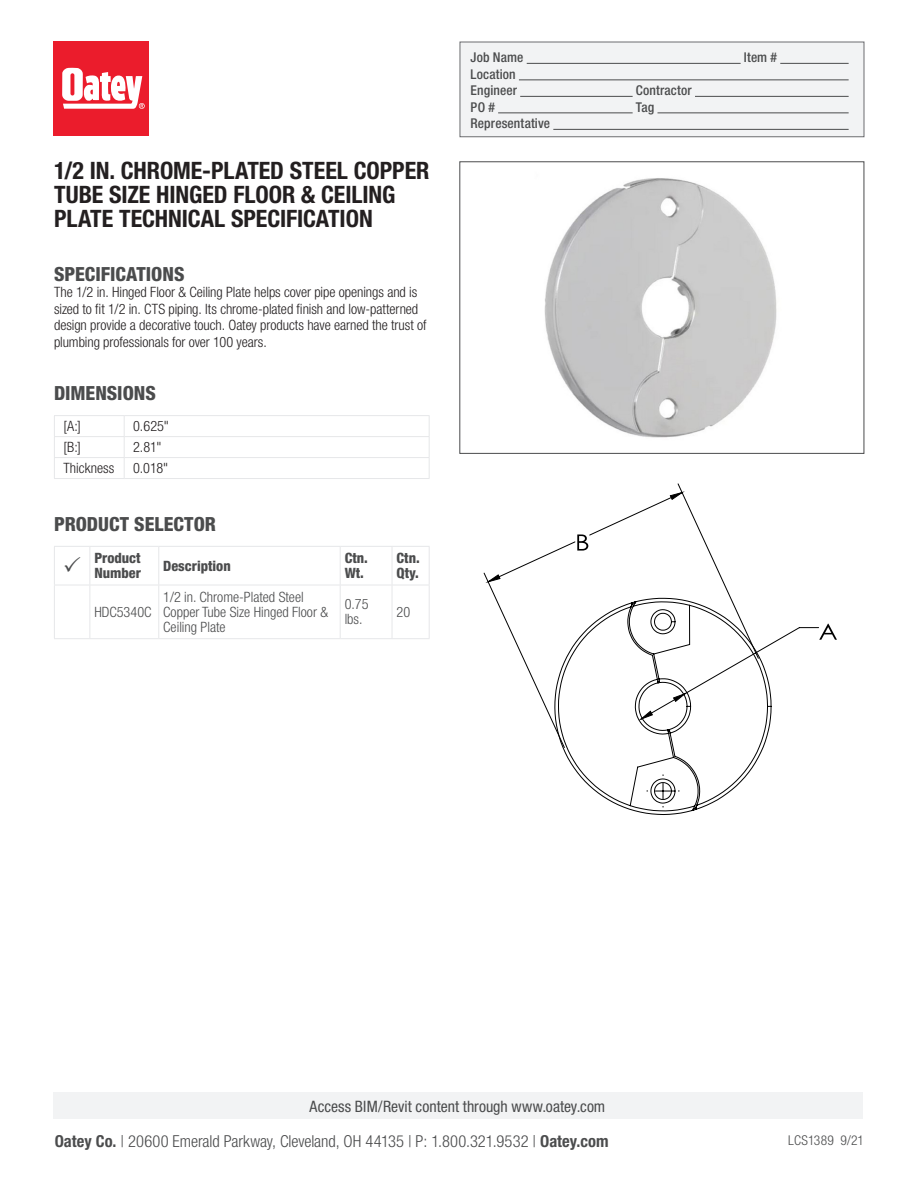
<style>
.page{position:relative;width:918px;height:1188px;background:#fff}
.page>*{position:absolute;margin:0;border:0;box-sizing:border-box;transform-origin:0 0}
.t1{font:700 condensed 24px/24px "Helvetica Neue LT Std";letter-spacing:-.005em;color:#231f20}
.Subheads{font:800 condensed 19.5px "Helvetica Neue LT Std";color:#4b4c4d}
.t2{font:300 condensed 16.5px "Helvetica Neue LT Std";color:#4b4c4d}
.t3{font:condensed 15.75px "Helvetica Neue LT Std";color:#4b4c4d}
.Copy{font:300 condensed 14.25px/16.5px "Helvetica Neue LT Std";letter-spacing:-.005em;color:#231f20}
.Table_Grid{font:300 condensed 14.25px/15px "Helvetica Neue LT Std";color:#4b4c4d}
.Table_Grid-2{font:800 condensed 14.25px/15px "Helvetica Neue LT Std";color:#4b4c4d}
.t4{font:500 condensed 13.5px "Helvetica Neue LT Std";letter-spacing:.01em;color:#4b4c4d}
.t5{font:300 condensed 13.5px "Helvetica Neue LT Std";letter-spacing:.005em;color:#4b4c4d}
.s1{font-weight:700}
</style>
<div class="page">
<svg style="left:819px;top:624px;width:18px;height:16px"></svg>
<svg style="left:488px;top:493px;width:197px;height:226px"></svg>
<svg style="left:554px;top:598px;width:218px;height:217px"></svg>
<div style="left:460px;top:42px;width:404px;height:95px;background:#f2f3f4;border:1px solid #6c6d70"></div>
<hr style="left:527px;top:63px;width:214px;height:1px;background:#4b4c4d">
<hr style="left:780px;top:63px;width:69px;height:1px;background:#4b4c4d">
<hr style="left:519px;top:80px;width:330px;height:1px;background:#4b4c4d">
<hr style="left:520px;top:96px;width:113px;height:1px;background:#4b4c4d">
<hr style="left:695px;top:96px;width:154px;height:1px;background:#4b4c4d">
<hr style="left:498px;top:113px;width:135px;height:1px;background:#4b4c4d">
<hr style="left:657px;top:113px;width:192px;height:1px;background:#4b4c4d">
<hr style="left:553px;top:129px;width:296px;height:1px;background:#4b4c4d">
<hr style="left:54px;top:415px;width:70px;height:1px;background:#e6e7e9">
<hr style="left:124px;top:415px;width:306px;height:1px;background:#e6e7e9">
<svg style="left:54px;top:416px;width:376px;height:62px"></svg>
<hr style="left:54px;top:478px;width:70px;height:1px;background:#e6e7e9">
<hr style="left:124px;top:478px;width:306px;height:1px;background:#e6e7e9">
<hr style="left:392px;top:546px;width:38px;height:1px;background:#e6e7e9">
<hr style="left:429px;top:547px;width:1px;height:38px;background:#e6e7e9">
<hr style="left:429px;top:585px;width:1px;height:53px;background:#e6e7e9">
<hr style="left:392px;top:638px;width:38px;height:1px;background:#e6e7e9">
<div style="left:53px;top:1092px;width:810px;height:27px;background:#f2f3f4"></div>
<div style="left:53px;top:42px;width:96px;height:94px;background:#eb1c2c"></div>
<svg style="left:62px;top:68px;width:83px;height:41px"></svg>
<img style="left:544px;top:178px;width:233px;height:260px">
<svg style="left:54px;top:546px;width:375px;height:93px"></svg>
<p class="t1" style="left:54px;top:158px;width:377px">1/2 IN. CHROME-PLATED STEEL COPPER<br>TUBE SIZE HINGED FLOOR &amp; CEILING<br>PLATE TECHNICAL SPECIFICATION</p>
<p class="Subheads" style="left:54px;top:262px;width:132px">SPECIFICATIONS</p>
<p class="Copy" style="left:54px;top:284px;width:374px">The 1/2 in. Hinged Floor &amp; Ceiling Plate helps cover pipe openings and is sized to fit 1/2 in. CTS piping. Its chrome-plated finish and low-patterned design provide a decorative touch. Oatey products have earned the trust of plumbing professionals for over 100 years.</p>
<p class="Subheads" style="left:54px;top:381px;width:103px">DIMENSIONS</p>
<p class="Copy" style="left:63px;top:418px;width:19px">[A:]</p>
<p class="Copy" style="left:133px;top:418px;width:37px">0.625"</p>
<p class="Copy" style="left:63px;top:439px;width:19px">[B:]</p>
<p class="Copy" style="left:133px;top:439px;width:30px">2.81"</p>
<p class="Copy" style="left:63px;top:460px;width:53px">Thickness</p>
<p class="Copy" style="left:133px;top:460px;width:37px">0.018"</p>
<p class="Subheads" style="left:54px;top:512px;width:164px">PRODUCT SELECTOR</p>
<p class="Table_Grid-2" style="left:94px;top:550px;width:48px">Product<br>Number</p>
<p class="Table_Grid-2" style="left:163px;top:558px;width:69px">Description</p>
<p class="Table_Grid-2" style="left:345px;top:550px;width:25px">Ctn.<br>Wt.</p>
<p class="Table_Grid-2" style="left:397px;top:550px;width:25px">Ctn.<br>Qty.</p>
<p class="Table_Grid" style="left:94px;top:604px;width:59px">HDC5340C</p>
<p class="Table_Grid" style="left:163px;top:589px;width:166px">1/2 in. Chrome-Plated Steel<br>Copper Tube Size Hinged Floor &amp;<br>Ceiling Plate</p>
<p class="Table_Grid" style="left:345px;top:597px;width:25px">0.75 lbs.</p>
<p class="Table_Grid" style="left:397px;top:604px;width:15px">20</p>
<p class="t4" style="left:471px;top:49px;width:54px">Job Name</p>
<p class="t4" style="left:744px;top:49px;width:35px">Item #</p>
<p class="t4" style="left:471px;top:66px;width:47px">Location</p>
<p class="t4" style="left:471px;top:82px;width:48px">Engineer</p>
<p class="t4" style="left:636px;top:82px;width:57px">Contractor</p>
<p class="t4" style="left:471px;top:99px;width:26px">PO #</p>
<p class="t4" style="left:636px;top:99px;width:20px">Tag</p>
<p class="t4" style="left:471px;top:115px;width:81px">Representative</p>
<p class="t3" style="left:310px;top:1097px;width:297px">Access BIM/Revit content through www.oatey.com</p>
<p class="t2" style="left:55px;top:1131px;width:555px"><span class="s1">Oatey Co.</span> | 20600 Emerald Parkway, Cleveland, OH 44135 | P: 1.800.321.9532 | <span class="s1">Oatey.com</span></p>
<p class="t5" style="left:788px;top:1132px;width:77px">LCS1389 9/21</p>
</div>
